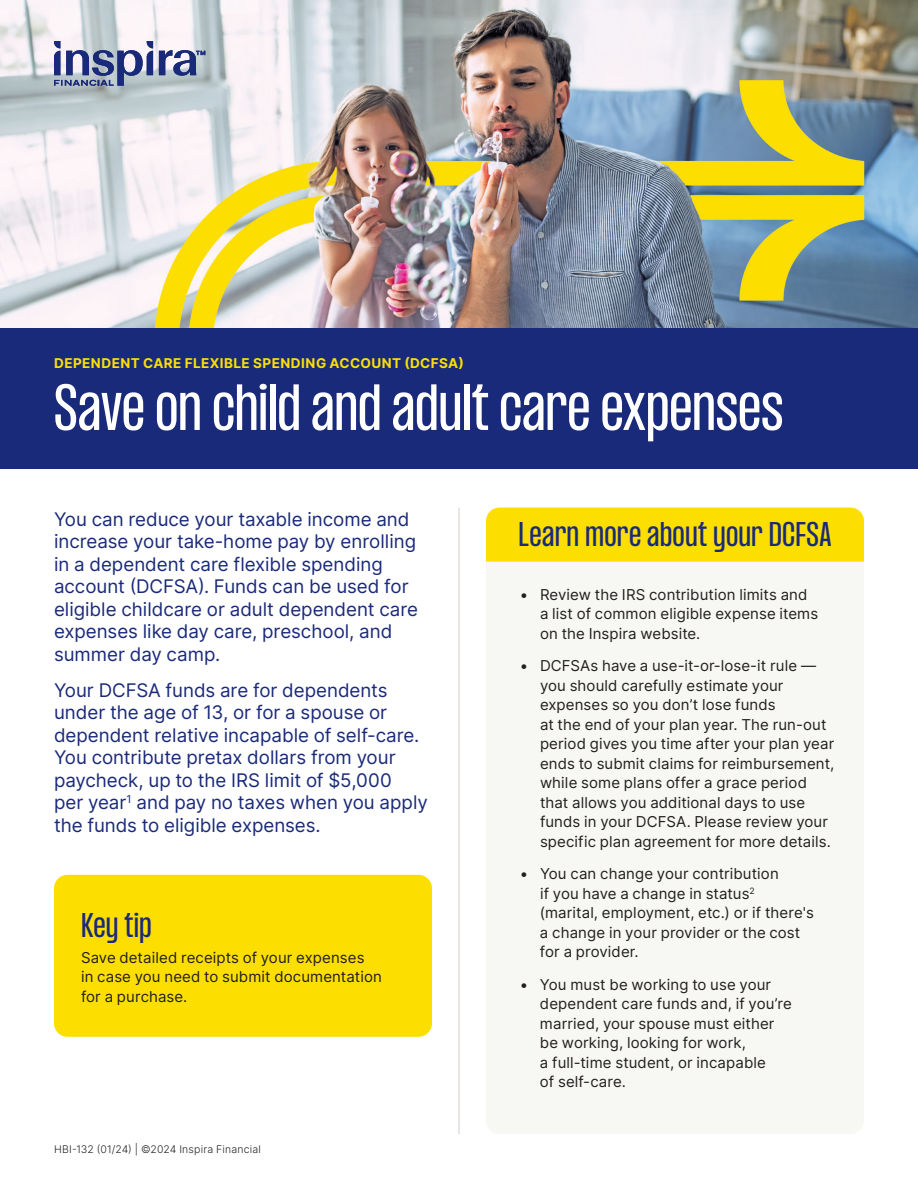
<style>
.page{position:relative;width:918px;height:1188px;background:#fff}
.page>*{position:absolute;margin:0;border:0;box-sizing:border-box;transform-origin:0 0}
.t1{font:condensed 57px "PP Formula";letter-spacing:-.01em;color:#fff}
.t2{font:condensed 30px "PP Formula";letter-spacing:.005em;color:#1a2a7a}
.t3{font:18.75px/22.5px "Inter";color:#1a2a7a}
.t4{font:15px/19.5px "Inter";letter-spacing:.005em;color:#231f20}
.t5{font:700 13.5px "Inter";letter-spacing:.03em;color:#fcdf01}
.t6{font:300 10.5px "Inter";letter-spacing:.02em;color:#231f20}
</style>
<div class="page">
<div style="left:486px;top:508px;width:378px;height:626px;background:#f7f7f4;border-radius:14px"></div>
<div style="left:486px;top:508px;width:378px;height:54px;background:#fcdf01"></div>
<img style="left:0;top:0;width:918px;height:328px">
<hr style="left:458px;top:508px;width:2px;height:626px;background:#e3ddd9">
<div style="left:0;top:328px;width:918px;height:141px;background:#1a2a7a"></div>
<div style="left:54px;top:875px;width:378px;height:162px;background:#fcdf01;border-radius:14px"></div>
<svg style="left:54px;top:41px;width:151px;height:45px"></svg>
<p class="t5" style="left:54px;top:354px;width:411px">DEPENDENT CARE FLEXIBLE SPENDING ACCOUNT (DCFSA)</p>
<h1 class="t1" style="left:54px;top:373px;width:731px">Save on child and adult care expenses</h1>
<p class="t3" style="left:54px;top:507px;width:366px">You can reduce your taxable income and increase your take-home pay by enrolling in a dependent care flexible spending account (DCFSA). Funds can be used for eligible childcare or adult dependent care expenses like day care, preschool, and summer day camp.</p>
<p class="t3" style="left:54px;top:678px;width:375px">Your DCFSA funds are for dependents under the age of 13, or for a spouse or dependent relative incapable of self-care.<br>You contribute pretax dollars from your paycheck, up to the IRS limit of $5,000<br>per year<sup>1</sup> and pay no taxes when you apply the funds to eligible expenses.</p>
<h2 class="t2" style="left:81px;top:907px;width:72px">Key tip</h2>
<p class="t4" style="left:81px;top:947px;width:302px">Save detailed receipts of your expenses<br>in case you need to submit documentation for a purchase.</p>
<p class="t6" style="left:54px;top:1142px;width:208px">HBI-132 (01/24) | ©2024 Inspira Financial</p>
<h2 class="t2" style="left:519px;top:516px;width:314px">Learn more about your DCFSA</h2>
<p class="t4" style="left:540px;top:584px;width:280px;text-indent:-20px">• Review the IRS contribution limits and a list of common eligible expense items on the Inspira website.</p>
<p class="t4" style="left:540px;top:656px;width:296px;text-indent:-20px">• DCFSAs have a use-it-or-lose-it rule — you should carefully estimate your expenses so you don’t lose funds<br>at the end of your plan year. The run-out period gives you time after your plan year ends to submit claims for reimbursement, while some plans offer a grace period that allows you additional days to use funds in your DCFSA. Please review your specific plan agreement for more details.</p>
<p class="t4" style="left:540px;top:864px;width:275px;text-indent:-20px">• You can change your contribution<br>if you have a change in status<sup>2 </sup>(marital, employment, etc.) or if there's a change in your provider or the cost for a provider.</p>
<p class="t4" style="left:540px;top:974px;width:253px;text-indent:-20px">• You must be working to use your dependent care funds and, if you’re married, your spouse must either be working, looking for work,<br>a full-time student, or incapable<br>of self-care.</p>
</div>
